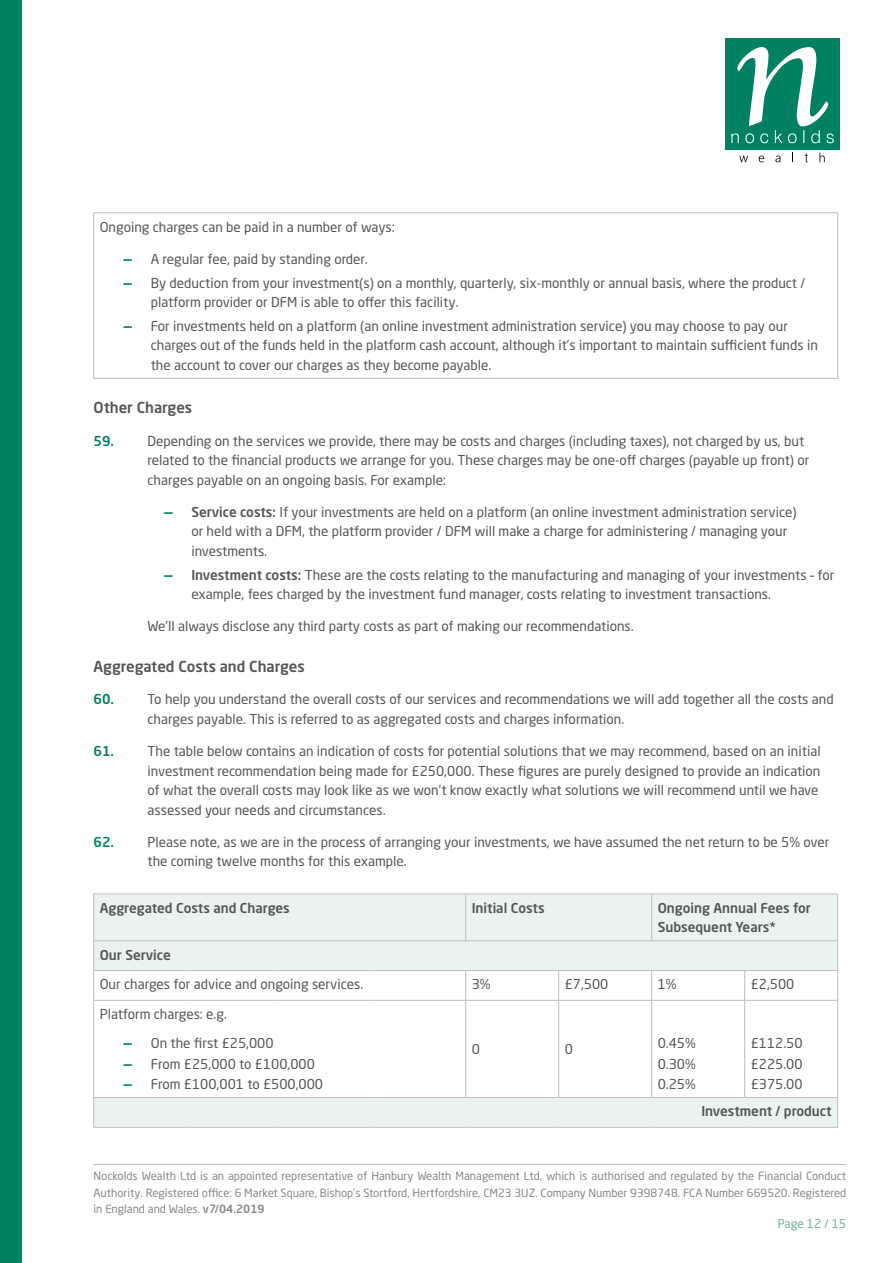
<style>
.page{position:relative;width:893px;height:1263px;background:#fff}
.page>*{position:absolute;margin:0;border:0;box-sizing:border-box;transform-origin:0 0}
.t1{font:500 15px "Neo Sans Std";color:#545755}
.t2{font:13.5px/19.5px "Neo Sans Std";color:#545755}
.t3{font:500 13.5px/19.5px "Neo Sans Std";color:#545755}
.t4{font:500 13.5px "Neo Sans Std";color:#008062}
.t5{font:12px "Neo Sans Std";color:#6db2a2}
.t6{font:11.25px/16.5px "Neo Sans Std";color:#8a8887;text-align:justify}
.s1{font-weight:700;color:#008062}
.s2{font-weight:500}
</style>
<div class="page">
<div style="left:725px;top:38px;width:115px;height:111px;background:#008063"></div>
<svg style="left:805px;top:153px;width:3px;height:9px"></svg>
<svg style="left:731px;top:47px;width:103px;height:96px"></svg>
<svg style="left:739px;top:156px;width:9px;height:6px"></svg>
<svg style="left:759px;top:156px;width:5px;height:6px"></svg>
<svg style="left:775px;top:156px;width:5px;height:6px"></svg>
<svg style="left:819px;top:153px;width:6px;height:9px"></svg>
<div style="left:0;top:0;width:21px;height:1263px;background:#008062"></div>
<hr style="left:94px;top:1164px;width:752px;height:1px;background:#bcb9b8">
<hr style="left:94px;top:213px;width:372px;height:1px;background:#bcbec0">
<hr style="left:93px;top:213px;width:1px;height:165px;background:#bcbec0">
<hr style="left:466px;top:213px;width:372px;height:1px;background:#bcbec0">
<hr style="left:837px;top:213px;width:1px;height:165px;background:#bcbec0">
<hr style="left:94px;top:378px;width:372px;height:1px;background:#bcbec0">
<hr style="left:466px;top:378px;width:372px;height:1px;background:#bcbec0">
<svg style="left:94px;top:895px;width:743px;height:232px"></svg>
<hr style="left:94px;top:894px;width:93px;height:1px;background:#bcbec0">
<hr style="left:93px;top:894px;width:1px;height:46px;background:#bcbec0">
<hr style="left:187px;top:894px;width:93px;height:1px;background:#bcbec0">
<hr style="left:280px;top:894px;width:93px;height:1px;background:#bcbec0">
<hr style="left:373px;top:894px;width:93px;height:1px;background:#bcbec0">
<hr style="left:466px;top:894px;width:93px;height:1px;background:#bcbec0">
<hr style="left:465px;top:894px;width:1px;height:46px;background:#bcbec0">
<hr style="left:559px;top:894px;width:93px;height:1px;background:#bcbec0">
<hr style="left:652px;top:894px;width:93px;height:1px;background:#bcbec0">
<hr style="left:651px;top:894px;width:1px;height:46px;background:#bcbec0">
<hr style="left:745px;top:894px;width:93px;height:1px;background:#bcbec0">
<hr style="left:837px;top:894px;width:1px;height:46px;background:#bcbec0">
<hr style="left:94px;top:940px;width:93px;height:1px;background:#bcbec0">
<hr style="left:187px;top:940px;width:93px;height:1px;background:#bcbec0">
<hr style="left:280px;top:940px;width:93px;height:1px;background:#bcbec0">
<hr style="left:373px;top:940px;width:93px;height:1px;background:#bcbec0">
<hr style="left:466px;top:940px;width:93px;height:1px;background:#bcbec0">
<hr style="left:559px;top:940px;width:93px;height:1px;background:#bcbec0">
<hr style="left:652px;top:940px;width:93px;height:1px;background:#bcbec0">
<hr style="left:745px;top:940px;width:93px;height:1px;background:#bcbec0">
<hr style="left:94px;top:970px;width:93px;height:1px;background:#bcbec0">
<svg style="left:93px;top:941px;width:1px;height:59px"></svg>
<hr style="left:187px;top:970px;width:93px;height:1px;background:#bcbec0">
<hr style="left:280px;top:970px;width:93px;height:1px;background:#bcbec0">
<hr style="left:373px;top:970px;width:93px;height:1px;background:#bcbec0">
<hr style="left:466px;top:970px;width:93px;height:1px;background:#bcbec0">
<svg style="left:465px;top:971px;width:1px;height:29px"></svg>
<hr style="left:559px;top:970px;width:93px;height:1px;background:#bcbec0">
<svg style="left:558px;top:971px;width:1px;height:29px"></svg>
<hr style="left:652px;top:970px;width:93px;height:1px;background:#bcbec0">
<svg style="left:651px;top:971px;width:1px;height:29px"></svg>
<hr style="left:745px;top:970px;width:93px;height:1px;background:#bcbec0">
<svg style="left:744px;top:971px;width:1px;height:29px"></svg>
<svg style="left:837px;top:941px;width:1px;height:59px"></svg>
<hr style="left:94px;top:1000px;width:93px;height:1px;background:#bcbec0">
<hr style="left:93px;top:1000px;width:1px;height:97px;background:#bcbec0">
<hr style="left:187px;top:1000px;width:93px;height:1px;background:#bcbec0">
<hr style="left:280px;top:1000px;width:93px;height:1px;background:#bcbec0">
<hr style="left:373px;top:1000px;width:93px;height:1px;background:#bcbec0">
<hr style="left:466px;top:1000px;width:93px;height:1px;background:#bcbec0">
<hr style="left:465px;top:1000px;width:1px;height:97px;background:#bcbec0">
<hr style="left:559px;top:1000px;width:93px;height:1px;background:#bcbec0">
<hr style="left:558px;top:1000px;width:1px;height:97px;background:#bcbec0">
<hr style="left:652px;top:1000px;width:93px;height:1px;background:#bcbec0">
<hr style="left:651px;top:1000px;width:1px;height:97px;background:#bcbec0">
<hr style="left:745px;top:1000px;width:93px;height:1px;background:#bcbec0">
<hr style="left:744px;top:1000px;width:1px;height:97px;background:#bcbec0">
<hr style="left:837px;top:1000px;width:1px;height:97px;background:#bcbec0">
<hr style="left:94px;top:1097px;width:93px;height:1px;background:#bcbec0">
<svg style="left:93px;top:1098px;width:1px;height:29px"></svg>
<hr style="left:187px;top:1097px;width:93px;height:1px;background:#bcbec0">
<hr style="left:280px;top:1097px;width:93px;height:1px;background:#bcbec0">
<hr style="left:373px;top:1097px;width:93px;height:1px;background:#bcbec0">
<hr style="left:466px;top:1097px;width:93px;height:1px;background:#bcbec0">
<hr style="left:559px;top:1097px;width:93px;height:1px;background:#bcbec0">
<hr style="left:652px;top:1097px;width:93px;height:1px;background:#bcbec0">
<hr style="left:745px;top:1097px;width:93px;height:1px;background:#bcbec0">
<svg style="left:837px;top:1098px;width:1px;height:29px"></svg>
<hr style="left:94px;top:1127px;width:93px;height:1px;background:#bcbec0">
<hr style="left:187px;top:1127px;width:93px;height:1px;background:#bcbec0">
<hr style="left:280px;top:1127px;width:93px;height:1px;background:#bcbec0">
<hr style="left:373px;top:1127px;width:93px;height:1px;background:#bcbec0">
<hr style="left:466px;top:1127px;width:93px;height:1px;background:#bcbec0">
<hr style="left:559px;top:1127px;width:93px;height:1px;background:#bcbec0">
<hr style="left:652px;top:1127px;width:93px;height:1px;background:#bcbec0">
<hr style="left:745px;top:1127px;width:93px;height:1px;background:#bcbec0">
<p class="t2" style="left:100px;top:217px;width:297px">Ongoing charges can be paid in a number of ways:</p>
<p class="t2" style="left:124px;top:249px;width:245px"><span class="s1">—</span> A regular fee, paid by standing order.</p>
<p class="t2" style="left:151px;top:273px;width:656px;text-indent:-27px"><span class="s1">—</span> By deduction from your investment(s) on a monthly, quarterly, six-monthly or annual basis, where the product / platform provider or DFM is able to offer this facility.</p>
<p class="t2" style="left:151px;top:316px;width:669px;text-indent:-27px"><span class="s1">—</span> For investments held on a platform (an online investment administration service) you may choose to pay our charges out of the funds held in the platform cash account, although it’s important to maintain sufficient funds in the account to cover our charges as they become payable.</p>
<p class="t1" style="left:94px;top:398px;width:100px">Other Charges</p>
<p class="t4" style="left:94px;top:432px;width:22px">59.</p>
<p class="t2" style="left:148px;top:431px;width:663px">Depending on the services we provide, there may be costs and charges (including taxes), not charged by us, but related to the financial products we arrange for you. These charges may be one-off charges (payable up front) or charges payable on an ongoing basis. For example:</p>
<p class="t2" style="left:191px;top:502px;width:607px;text-indent:-27px"><span class="s1">—</span> <span class="s2">Service costs:</span> If your investments are held on a platform (an online investment administration service) or held with a DFM, the platform provider / DFM will make a charge for administering / managing your investments.</p>
<p class="t2" style="left:191px;top:565px;width:644px;text-indent:-27px"><span class="s1">—</span> <span class="s2">Investment costs:</span> These are the costs relating to the manufacturing and managing of your investments – for example, fees charged by the investment fund manager, costs relating to investment transactions.</p>
<p class="t2" style="left:148px;top:616px;width:488px">We’ll always disclose any third party costs as part of making our recommendations.</p>
<p class="t1" style="left:94px;top:657px;width:213px">Aggregated Costs and Charges</p>
<p class="t4" style="left:94px;top:691px;width:22px">60.</p>
<p class="t2" style="left:148px;top:689px;width:688px">To help you understand the overall costs of our services and recommendations we will add together all the costs and charges payable. This is referred to as aggregated costs and charges information.</p>
<p class="t4" style="left:94px;top:743px;width:22px">61.</p>
<p class="t2" style="left:148px;top:741px;width:675px">The table below contains an indication of costs for potential solutions that we may recommend, based on an initial investment recommendation being made for £250,000. These figures are purely designed to provide an indication of what the overall costs may look like as we won’t know exactly what solutions we will recommend until we have assessed your needs and circumstances.</p>
<p class="t4" style="left:94px;top:833px;width:22px">62.</p>
<p class="t2" style="left:148px;top:832px;width:683px">Please note, as we are in the process of arranging your investments, we have assumed the net return to be 5% over the coming twelve months for this example.</p>
<p class="t3" style="left:100px;top:898px;width:192px">Aggregated Costs and Charges</p>
<p class="t3" style="left:472px;top:898px;width:74px">Initial Costs</p>
<p class="t3" style="left:658px;top:898px;width:155px">Ongoing Annual Fees for<br>Subsequent Years*</p>
<p class="t3" style="left:100px;top:944px;width:73px">Our Service</p>
<p class="t2" style="left:100px;top:974px;width:265px">Our charges for advice and ongoing services.</p>
<p class="t2" style="left:472px;top:974px;width:20px">3%</p>
<p class="t2" style="left:565px;top:974px;width:45px">£7,500</p>
<p class="t2" style="left:658px;top:974px;width:20px">1%</p>
<p class="t2" style="left:751px;top:974px;width:45px">£2,500</p>
<p class="t2" style="left:100px;top:1004px;width:129px">Platform charges: e.g.</p>
<p class="t2" style="left:124px;top:1033px;width:151px"><span class="s1">—</span> On the first £25,000</p>
<p class="t2" style="left:124px;top:1054px;width:193px"><span class="s1">—</span> From £25,000 to £100,000</p>
<p class="t2" style="left:124px;top:1074px;width:201px"><span class="s1">—</span> From £100,001 to £500,000</p>
<p class="t2" style="left:472px;top:1039px;width:10px">0</p>
<p class="t2" style="left:565px;top:1039px;width:10px">0</p>
<p class="t2" style="left:658px;top:1033px;width:40px;line-height:20.4px;text-align:justify">0.45% 0.30% 0.25%</p>
<p class="t2" style="left:751px;top:1033px;width:53px;line-height:20.4px;text-align:justify">£112.50 £225.00 £375.00</p>
<p class="t3" style="left:701px;top:1101px;width:132px">Investment / product</p>
<p class="t6" style="left:94px;top:1168px;width:754px">Nockolds Wealth Ltd is an appointed representative of Hanbury Wealth Management Ltd, which is authorised and regulated by the Financial Conduct Authority. Registered office: 6 Market Square, Bishop’s Stortford, Hertfordshire, CM23 3UZ. Company Number 9398748. FCA Number 669520. Registered in England and Wales. <span class="s2">v7/04.2019</span></p>
<p class="t5" style="left:778px;top:1216px;width:70px">Page 12 / 15</p>
</div>
